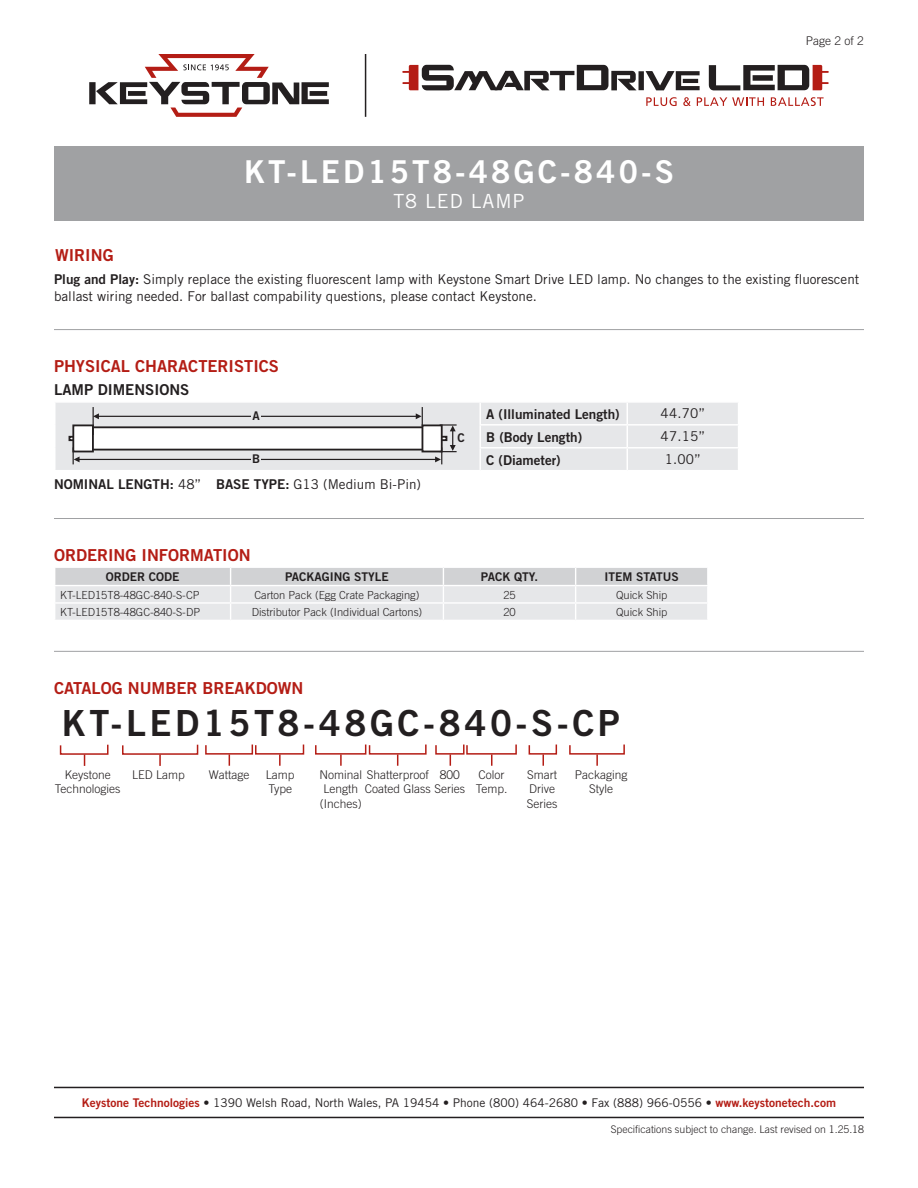
<style>
.page{position:relative;width:918px;height:1188px;background:#fff}
.page>*{position:absolute;margin:0;border:0;box-sizing:border-box;transform-origin:0 0}
.t1{font:36px "Trade Gothic Bold Two";letter-spacing:.1em;color:#231f20}
.t2{font:31.5px "Trade Gothic Bold Two";letter-spacing:.1em;color:#fff}
.t3{font:19.5px "Trade Gothic";letter-spacing:.05em;color:#fff}
.t4{font:16.5px "Trade Gothic Bold Two";color:#b41d15}
.t5{font:15px "Trade Gothic Bold Two";color:#231f20}
.t6{font:13.5px/16.2px "Trade Gothic";color:#231f20}
.t7{font:13.5px "Trade Gothic Bold Two";color:#231f20}
.t8{font:300 12px/14.4px "Trade Gothic";color:#231f20}
.t9{font:12px "Trade Gothic";color:#231f20}
.t10{font:12px "Trade Gothic Bold Two";color:#231f20}
.t11{font:300 11.1px "Trade Gothic";color:#231f20}
.t12{font:300 10.5px "Trade Gothic";color:#231f20}
.s1{font-family:"Trade Gothic Bold Two"}
.s2{font-family:"Trade Gothic"}
.s3{font-family:"Trade Gothic Bold Two";color:#b41d15}
</style>
<div class="page">
<svg style="left:55px;top:567px;width:653px;height:53px;background:#e1e2e4"></svg>
<hr style="left:54px;top:651px;width:810px;height:1px;background:#a0a1a3">
<hr style="left:54px;top:329px;width:810px;height:1px;background:#a0a1a3">
<hr style="left:54px;top:518px;width:810px;height:1px;background:#a0a1a3">
<div style="left:54px;top:146px;width:810px;height:75px;background:#a0a1a3"></div>
<div style="left:56px;top:403px;width:682px;height:67px;background:#e6e7e9"></div>
<hr style="left:479px;top:403px;width:2px;height:21px;background:#fff">
<hr style="left:627px;top:424px;width:112px;height:2px;background:#fff">
<hr style="left:627px;top:447px;width:112px;height:2px;background:#fff">
<hr style="left:479px;top:424px;width:148px;height:2px;background:#fff">
<hr style="left:479px;top:426px;width:2px;height:21px;background:#fff">
<hr style="left:479px;top:447px;width:148px;height:2px;background:#fff">
<hr style="left:479px;top:449px;width:2px;height:21px;background:#fff">
<svg style="left:627px;top:403px;width:1px;height:67px"></svg>
<div style="left:251px;top:454px;width:10px;height:11px;background:#e6e7e9"></div>
<svg style="left:69px;top:407px;width:388px;height:57px"></svg>
<div style="left:73px;top:425px;width:20px;height:27px;background:#fff"></div>
<div style="left:72px;top:424px;width:22px;height:28px;border:2px solid #231f20"></div>
<div style="left:422px;top:425px;width:20px;height:27px;background:#fff"></div>
<div style="left:422px;top:424px;width:21px;height:28px;border:2px solid #231f20"></div>
<svg style="left:59px;top:744px;width:50px;height:22px"></svg>
<svg style="left:122px;top:744px;width:183px;height:22px"></svg>
<svg style="left:315px;top:744px;width:112px;height:22px"></svg>
<svg style="left:435px;top:744px;width:82px;height:22px"></svg>
<svg style="left:569px;top:744px;width:56px;height:22px"></svg>
<svg style="left:528px;top:744px;width:30px;height:22px"></svg>
<svg style="left:89px;top:54px;width:240px;height:63px"></svg>
<hr style="left:365px;top:54px;width:1px;height:63px;background:#231f20">
<svg style="left:646px;top:97px;width:31px;height:9px"></svg>
<svg style="left:683px;top:97px;width:8px;height:9px"></svg>
<svg style="left:697px;top:97px;width:67px;height:9px"></svg>
<svg style="left:771px;top:97px;width:53px;height:9px"></svg>
<svg style="left:402px;top:65px;width:298px;height:25px"></svg>
<svg style="left:709px;top:65px;width:120px;height:25px"></svg>
<hr style="left:54px;top:1117px;width:810px;height:1px;background:#231f20">
<hr style="left:54px;top:1087px;width:810px;height:1px;background:#231f20">
<h2 class="t2" style="left:244px;top:152px;width:431px">KT-LED15T8-48GC-840-S</h2>
<h3 class="t3" style="left:393px;top:189px;width:133px">T8 LED LAMP</h3>
<p class="t8" style="left:806px;top:34px;width:60px">Page 2 of 2</p>
<p class="t4" style="left:55px;top:245px;width:60px">WIRING</p>
<p class="t6" style="left:54px;top:271px;width:807px"><span class="s1">Plug and Play:</span> Simply replace the existing fluorescent lamp with Keystone Smart Drive LED lamp. No changes to the existing fluorescent ballast wiring needed. For ballast compability questions, please contact Keystone.</p>
<p class="t4" style="left:54px;top:356px;width:227px">PHYSICAL CHARACTERISTICS</p>
<p class="t5" style="left:54px;top:380px;width:137px">LAMP DIMENSIONS</p>
<p class="t10" style="left:253px;top:408px;width:9px">A</p>
<p class="t10" style="left:252px;top:452px;width:10px">B</p>
<p class="t7" style="left:54px;top:476px;width:369px">NOMINAL LENGTH: <span class="s2">48”</span> BASE TYPE: <span class="s2">G13 (Medium Bi-Pin)</span></p>
<p class="t10" style="left:458px;top:430px;width:9px">C</p>
<p class="t7" style="left:486px;top:406px;width:135px">A (Illuminated Length)</p>
<p class="t6" style="left:661px;top:405px;width:46px">44.70”</p>
<p class="t7" style="left:486px;top:429px;width:97px">B (Body Length)</p>
<p class="t6" style="left:661px;top:428px;width:46px">47.15”</p>
<p class="t7" style="left:486px;top:452px;width:76px">C (Diameter)</p>
<p class="t6" style="left:665px;top:451px;width:38px">1.00”</p>
<p class="t4" style="left:54px;top:545px;width:198px">ORDERING INFORMATION</p>
<p class="t10" style="left:106px;top:570px;width:75px">ORDER CODE</p>
<p class="t10" style="left:285px;top:570px;width:105px">PACKAGING STYLE</p>
<p class="t10" style="left:481px;top:570px;width:59px">PACK QTY.</p>
<p class="t10" style="left:605px;top:570px;width:76px">ITEM STATUS</p>
<p class="t11" style="left:60px;top:588px;width:141px">KT-LED15T8-48GC-840-S-CP</p>
<p class="t11" style="left:254px;top:588px;width:167px">Carton Pack (Egg Crate Packaging)</p>
<p class="t11" style="left:503px;top:588px;width:14px">25</p>
<p class="t11" style="left:616px;top:588px;width:53px">Quick Ship</p>
<p class="t11" style="left:60px;top:606px;width:142px">KT-LED15T8-48GC-840-S-DP</p>
<p class="t11" style="left:252px;top:606px;width:172px">Distributor Pack (Individual Cartons)</p>
<p class="t11" style="left:503px;top:606px;width:14px">20</p>
<p class="t11" style="left:616px;top:606px;width:53px">Quick Ship</p>
<p class="t4" style="left:54px;top:678px;width:251px">CATALOG NUMBER BREAKDOWN</p>
<h1 class="t1" style="left:62px;top:701px;width:560px">KT-LED15T8-48GC-840-S-CP</h1>
<p class="t8" style="left:55px;top:767px;width:67px;text-align:center">Keystone<br>Technologies</p>
<p class="t8" style="left:132px;top:767px;width:54px">LED Lamp</p>
<p class="t8" style="left:319px;top:767px;width:111px">Nominal Shatterproof</p>
<p class="t8" style="left:209px;top:767px;width:42px">Wattage</p>
<p class="t8" style="left:476px;top:767px;width:33px">Color<br>Temp.</p>
<p class="t8" style="left:575px;top:767px;width:54px;text-align:center">Packaging<br>Style</p>
<p class="t8" style="left:266px;top:767px;width:30px">Lamp<br>Type</p>
<p class="t8" style="left:365px;top:767px;width:102px;text-indent:75px">800<br>Coated Glass Series</p>
<p class="t8" style="left:527px;top:767px;width:32px">Smart<br>Drive<br>Series</p>
<p class="t8" style="left:323px;top:782px;width:36px">Length</p>
<p class="t8" style="left:320px;top:796px;width:43px">(Inches)</p>
<p class="t9" style="left:82px;top:1095px;width:756px"><span class="s3">Keystone Technologies</span> <span class="s1">•</span> 1390 Welsh Road, North Wales, PA 19454 <span class="s1">•</span> Phone (800) 464-2680 <span class="s1">•</span> Fax (888) 966-0556 • <span class="s3">www.keystonetech.com</span></p>
<p class="t12" style="left:611px;top:1123px;width:255px">Specifications subject to change. Last revised on 1.25.18</p>
</div>
